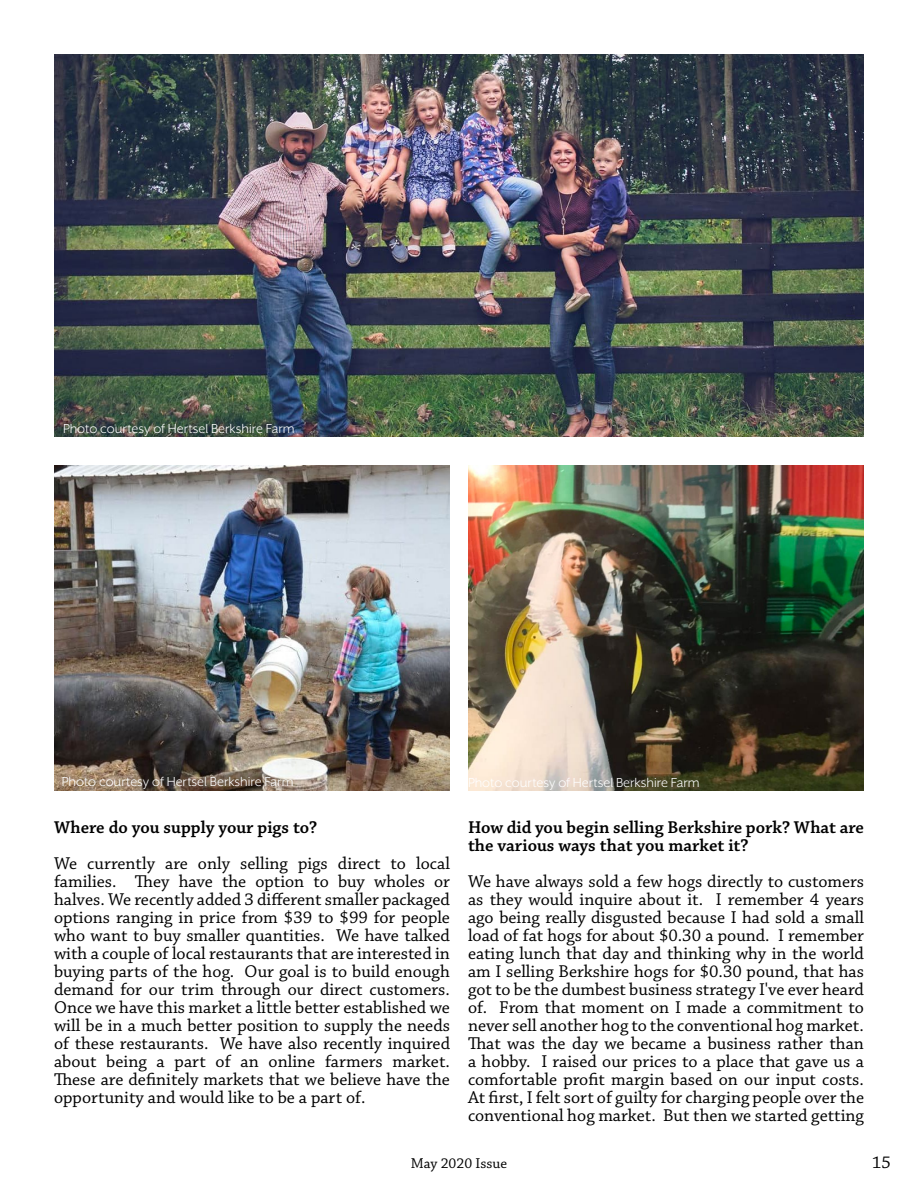
<style>
.page{position:relative;width:918px;height:1188px;background:#fff}
.page>*{position:absolute;margin:0;border:0;box-sizing:border-box;transform-origin:0 0}
.t1{font:18px/18px "Chaparral Pro";color:#000;text-align:justify}
.t2{font:600 18px/18px "Chaparral Pro";color:#000}
.t3{font:15px "Mr Eaves XL San OT";color:#fff}
.t4{font:15px "Chaparral Pro";color:#000}
</style>
<div class="page">
<img style="left:54px;top:54px;width:810px;height:382px">
<img style="left:54px;top:466px;width:396px;height:325px">
<img style="left:468px;top:466px;width:396px;height:325px">
<p class="t3" style="left:63px;top:421px;width:233px">Photo courtesy of Hertsel Berkshire Farm</p>
<p class="t3" style="left:62px;top:774px;width:233px">Photo courtesy of Hertsel Berkshire Farm</p>
<p class="t3" style="left:468px;top:775px;width:233px">Photo courtesy of Hertsel Berkshire Farm</p>
<p class="t2" style="left:54px;top:819px;width:265px">Where do you supply your pigs to?</p>
<p class="t1" style="left:54px;top:855px;width:398px">We currently are only selling pigs direct to local families. They have the option to buy wholes or halves. We recently added 3 different smaller packaged options ranging in price from $39 to $99 for people who want to buy smaller quantities. We have talked with a couple of local restaurants that are interested in buying parts of the hog. Our goal is to build enough demand for our trim through our direct customers.<br>Once we have this market a little better established we will be in a much better position to supply the needs of these restaurants. We have also recently inquired about being a part of an online farmers market.<br>These are definitely markets that we believe have the opportunity and would like to be a part of.</p>
<p class="t2" style="left:468px;top:819px;width:398px">How did you begin selling Berkshire pork? What are the various ways that you market it?</p>
<p class="t1" style="left:468px;top:873px;width:398px">We have always sold a few hogs directly to customers as they would inquire about it. I remember 4 years ago being really disgusted because I had sold a small load of fat hogs for about $0.30 a pound. I remember eating lunch that day and thinking why in the world am I selling Berkshire hogs for $0.30 pound, that has got to be the dumbest business strategy I've ever heard of. From that moment on I made a commitment to never sell another hog to the conventional hog market.<br>That was the day we became a business rather than a hobby. I raised our prices to a place that gave us a comfortable profit margin based on our input costs.<br>At first, I felt sort of guilty for charging people over the conventional hog market. But then we started getting</p>
<p class="t4" style="left:411px;top:1155px;width:98px">May 2020 Issue</p>
<p class="t1" style="left:872px;top:1154px;width:20px">15</p>
</div>
